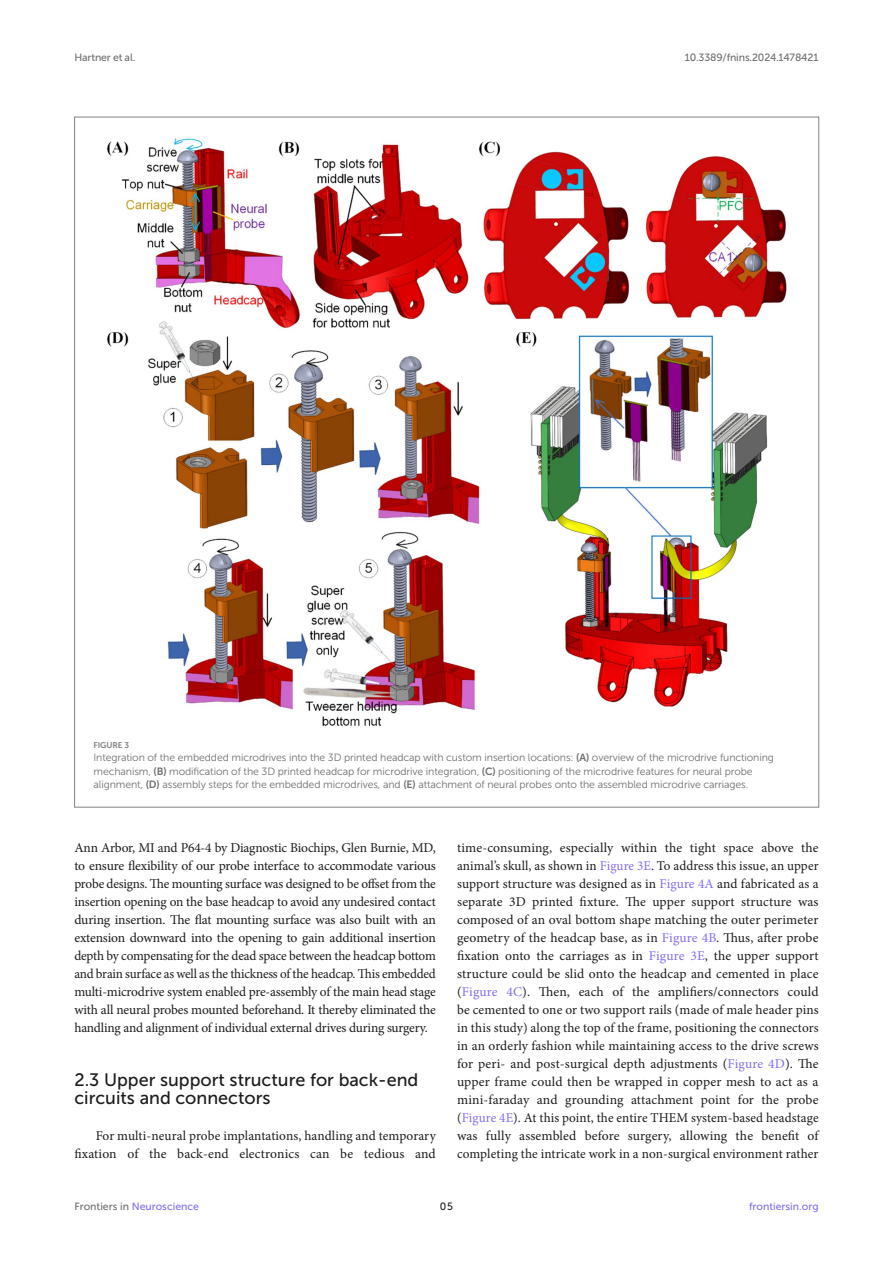
<style>
.page{position:relative;width:893px;height:1263px;background:#fff}
.page>*{position:absolute;margin:0;border:0;box-sizing:border-box;transform-origin:0 0}
.HEAD_2{font:18px/18px "Museo Sans 500";color:#1b1c1b}
.TEXT_FLUSH{font:13.5px/18px "Minion Pro";letter-spacing:.005em;color:#1b1c1b;text-align:right}
.TEXT{font:13.5px/18px "Minion Pro";letter-spacing:-.015em;color:#1b1c1b;text-align:justify}
.FIG_LEG{font:10.5px/13.5px "Museo Sans 300";letter-spacing:-.01em;color:#706f70}
.t1{font:10.5px "Museo Sans 500";letter-spacing:-.015em;color:#706f70}
.t2{font:10.5px "Museo Sans 500";color:#856df0}
.t3{font:10.5px "Museo Sans 500";color:#1b1c1b}
.FIG_HD{font:8.25px "Museo Sans 700";letter-spacing:-.01em;color:#7e7f7f}
.s1{font-family:"Museo Sans 700"}
.s2{color:#856df0}
.s3{color:#706f70}
</style>
<div class="page">
<img style="left:107px;top:137px;width:680px;height:589px">
<p class="t1" style="left:74px;top:51px;width:62px">Hartner et al.</p>
<p class="t1" style="left:685px;top:51px;width:135px">10.3389/fnins.2024.1478421</p>
<p class="FIG_HD" style="left:94px;top:740px;width:37px">FIGURE 3</p>
<p class="FIG_LEG" style="left:94px;top:751px;width:682px">Integration of the embedded microdrives into the 3D printed headcap with custom insertion locations: <span class="s1">(A)</span> overview of the microdrive functioning mechanism, <span class="s1">(B)</span> modification of the 3D printed headcap for microdrive integration, <span class="s1">(C)</span> positioning of the microdrive features for neural probe alignment, <span class="s1">(D)</span> assembly steps for the embedded microdrives, and <span class="s1">(E)</span> attachment of neural probes onto the assembled microdrive carriages.</p>
<p class="TEXT" style="left:74px;top:839px;width:363px">Ann Arbor, MI and P64-4 by Diagnostic Biochips, Glen Burnie, MD, to ensure flexibility of our probe interface to accommodate various probe designs. The mounting surface was designed to be offset from the insertion opening on the base headcap to avoid any undesired contact during insertion. The flat mounting surface was also built with an extension downward into the opening to gain additional insertion depth by compensating for the dead space between the headcap bottom and brain surface as well as the thickness of the headcap. This embedded multi-microdrive system enabled pre-assembly of the main head stage with all neural probes mounted beforehand. It thereby eliminated the handling and alignment of individual external drives during surgery.</p>
<p class="HEAD_2" style="left:74px;top:1071px;width:345px">2.3 Upper support structure for back-end circuits and connectors</p>
<p class="TEXT_FLUSH" style="left:74px;top:1127px;width:363px">For multi-neural probe implantations, handling and temporary fixation of the back-end electronics can be tedious and</p>
<p class="TEXT_FLUSH" style="left:457px;top:839px;width:363px;text-align:justify">time-consuming, especially within the tight space above the animal’s skull, as shown in <span class="s2">Figure 3E</span>. To address this issue, an upper support structure was designed as in <span class="s2">Figure 4A</span> and fabricated as a separate 3D printed fixture. The upper support structure was composed of an oval bottom shape matching the outer perimeter geometry of the headcap base, as in <span class="s2">Figure 4B</span>. Thus, after probe fixation onto the carriages as in <span class="s2">Figure 3E</span>, the upper support structure could be slid onto the headcap and cemented in place (<span class="s2">Figure 4C</span>). Then, each of the amplifiers/connectors could be cemented to one or two support rails (made of male header pins in this study) along the top of the frame, positioning the connectors in an orderly fashion while maintaining access to the drive screws for peri- and post-surgical depth adjustments (<span class="s2">Figure 4D</span>). The upper frame could then be wrapped in copper mesh to act as a mini-faraday and grounding attachment point for the probe (<span class="s2">Figure 4E</span>). At this point, the entire THEM system-based headstage was fully assembled before surgery, allowing the benefit of completing the intricate work in a non-surgical environment rather</p>
<p class="t2" style="left:74px;top:1200px;width:126px"><span class="s3">Frontiers in</span> Neuroscience</p>
<p class="t3" style="left:440px;top:1200px;width:14px">05</p>
<p class="t2" style="left:749px;top:1200px;width:71px">frontiersin.org</p>
</div>
